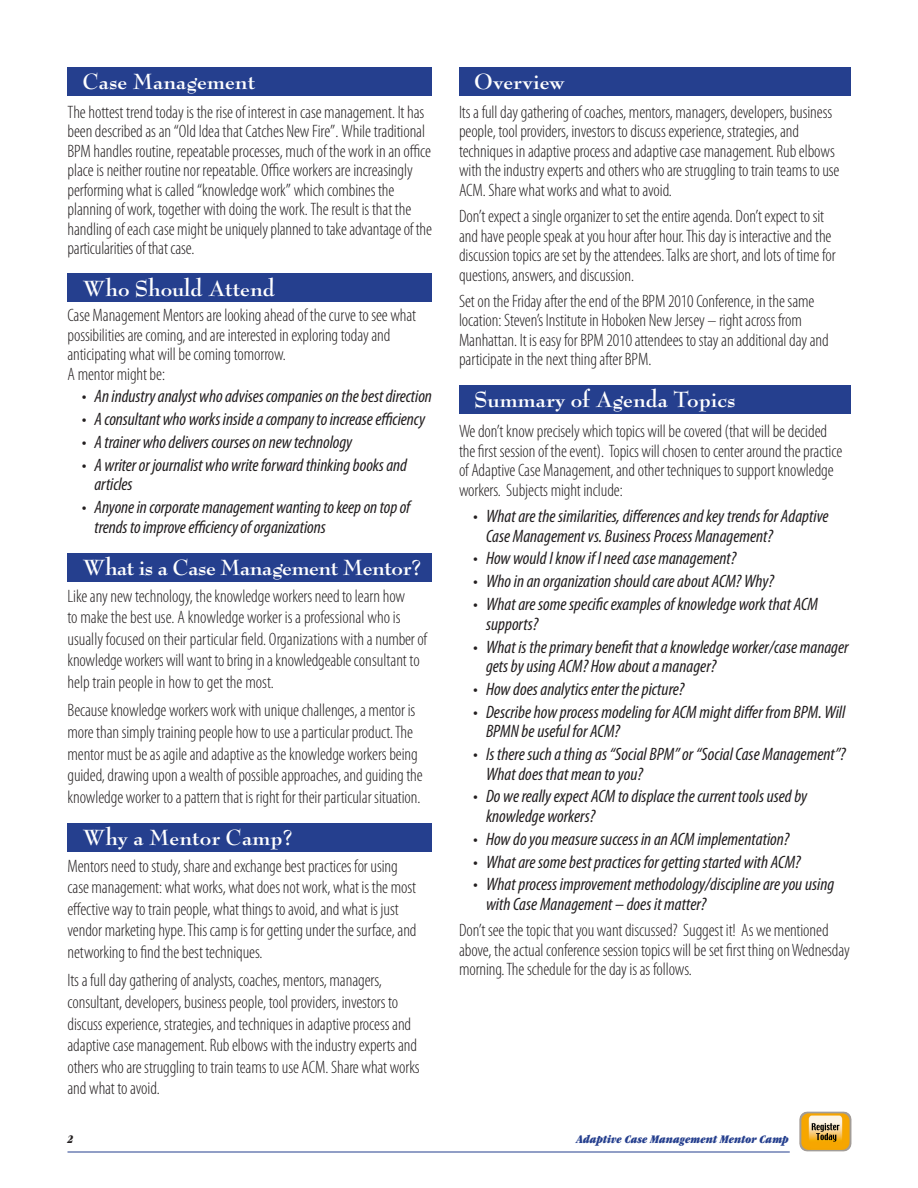
<style>
.page{position:relative;width:918px;height:1188px;background:#fff}
.page>*{position:absolute;margin:0;border:0;box-sizing:border-box;transform-origin:0 0}
.t1{font:700 24px "Bernhard Modern Std";color:#fff}
.t2{font:700 24px "Bernhard Modern Std";letter-spacing:-.02em;color:#fff}
.t3{font:300 condensed 18px/19.5px "Myriad Pro";letter-spacing:-.005em;color:#231f20}
.t4{font:italic condensed 18px/19.5px "Myriad Pro";color:#231f20}
.t5{font:italic ultra-condensed 12px "Garamond";color:#253f8e}
.t6{font:italic ultra-condensed 12px "Garamond";color:#231f20}
</style>
<div class="page">
<hr style="left:68px;top:1152px;width:722px;height:1px;background:#253f8e">
<div style="left:459px;top:386px;width:391px;height:28px;background:#253f8e"></div>
<div style="left:459px;top:68px;width:391px;height:28px;background:#253f8e"></div>
<img style="left:799px;top:1111px;width:53px;height:41px">
<img style="left:812px;top:1123px;width:27px;height:9px">
<div style="left:68px;top:273px;width:364px;height:29px;background:#253f8e"></div>
<div style="left:68px;top:68px;width:364px;height:28px;background:#253f8e"></div>
<div style="left:68px;top:824px;width:364px;height:28px;background:#253f8e"></div>
<div style="left:68px;top:554px;width:364px;height:28px;background:#253f8e"></div>
<p class="t1" style="left:82px;top:69px;width:174px">Case Management</p>
<p class="t3" style="left:68px;top:102px;width:366px">The hottest trend today is the rise of interest in case management. It has been described as an “Old Idea that Catches New Fire”. While traditional BPM handles routine, repeatable processes, much of the work in an office place is neither routine nor repeatable. Office workers are increasingly performing what is called “knowledge work” which combines the planning of work, together with doing the work. The result is that the handling of each case might be uniquely planned to take advantage of the particularities of that case.</p>
<p class="t1" style="left:82px;top:276px;width:194px">Who Should Attend</p>
<p class="t3" style="left:68px;top:306px;width:350px">Case Management Mentors are looking ahead of the curve to see what possibilities are coming, and are interested in exploring today and anticipating what will be coming tomorrow.<br>A mentor might be:</p>
<p class="t4" style="left:82px;top:386px;width:352px">• Anindustryanalystwhoadvisescompaniesonthebestdirection</p>
<p class="t4" style="left:82px;top:409px;width:345px">• A consultantwhoworksinsideacompanytoincreaseefficiency</p>
<p class="t4" style="left:82px;top:432px;width:272px">• A trainerwhodeliverscoursesonnewtechnology</p>
<p class="t4" style="left:94px;top:455px;width:314px;text-indent:-13px">• Awriteror journalistwhowriteforwardthinkingbooksand articles</p>
<p class="t4" style="left:94px;top:497px;width:317px;text-indent:-13px">• Anyoneincorporatemanagementwantingtokeepontopof trendstoimproveefficiencyoforganizations</p>
<p class="t2" style="left:82px;top:555px;width:340px">What is a Case Management Mentor?</p>
<p class="t3" style="left:68px;top:585px;width:361px;line-height:21.6px">Like any new technology, the knowledge workers need to learn how<br>to make the best use. A knowledge worker is a professional who is usually focused on their particular field. Organizations with a number of knowledge workers will want to bring in a knowledgeable consultant to help train people in how to get the most.</p>
<p class="t3" style="left:68px;top:700px;width:357px;line-height:21.6px">Because knowledge workers work with unique challenges, a mentor is more than simply training people how to use a particular product. The mentor must be as agile and adaptive as the knowledge workers being guided, drawing upon a wealth of possible approaches, and guiding the knowledge worker to a pattern that is right for their particular situation.</p>
<p class="t1" style="left:82px;top:825px;width:212px">Why a Mentor Camp?</p>
<p class="t3" style="left:68px;top:855px;width:351px;line-height:21.6px">Mentors need to study, share and exchange best practices for using case management: what works, what does not work, what is the most effective way to train people, what things to avoid, and what is just vendor marketing hype. This camp is for getting under the surface, and networking to find the best techniques.</p>
<p class="t3" style="left:68px;top:970px;width:354px;line-height:21.6px">Its a full day gathering of analysts, coaches, mentors, managers, consultant, developers, business people, tool providers, investors to discuss experience, strategies, and techniques in adaptive process and adaptive case management. Rub elbows with the industry experts and others who are struggling to train teams to use ACM. Share what works and what to avoid.</p>
<p class="t1" style="left:474px;top:69px;width:92px">Overview</p>
<p class="t3" style="left:459px;top:102px;width:382px">Its a full day gathering of coaches, mentors, managers, developers, business people, tool providers, investors to discuss experience, strategies, and techniques in adaptive process and adaptive case management. Rub elbows with the industry experts and others who are struggling to train teams to use ACM. Share what works and what to avoid.</p>
<p class="t3" style="left:459px;top:207px;width:378px">Don’t expect a single organizer to set the entire agenda. Don’t expect to sit and have people speak at you hour after hour. This day is interactive and the discussion topics are set by the attendees. Talks are short, and lots of time for questions, answers, and discussion.</p>
<p class="t3" style="left:459px;top:291px;width:371px">Set on the Friday after the end of the BPM 2010 Conference, in the same location: Steven’s Institute in Hoboken New Jersey – right across from Manhattan. It is easy for BPM 2010 attendees to stay an additional day and participate in the next thing after BPM.</p>
<p class="t1" style="left:474px;top:387px;width:263px">Summary of Agenda Topics</p>
<p class="t3" style="left:459px;top:422px;width:385px">We don’t know precisely which topics will be covered (that will be decided the first session of the event). Topics will chosen to center around the practice of Adaptive Case Management, and other techniques to support knowledge workers. Subjects might include:</p>
<p class="t4" style="left:486px;top:506px;width:344px;text-indent:-13px">• Whatarethesimilarities,differencesandkeytrends for Adaptive<br>Case Managementvs. BusinessProcess Management?</p>
<p class="t4" style="left:473px;top:549px;width:265px">• How wouldIknow if Ineedcasemanagement?</p>
<p class="t4" style="left:473px;top:571px;width:302px">• Whoinanorganizationshouldcareabout ACM?Why?</p>
<p class="t4" style="left:486px;top:594px;width:334px;text-indent:-13px">• Whataresomespecificexamplesofknowledge workthat ACM supports?</p>
<p class="t4" style="left:486px;top:637px;width:364px;text-indent:-13px">• What is theprimarybenefit thataknowledge worker/casemanager getsbyusing ACM? How aboutamanager?</p>
<p class="t4" style="left:473px;top:679px;width:213px">• How doesanalyticsenter thepicture?</p>
<p class="t4" style="left:486px;top:702px;width:361px;text-indent:-13px">• Describehow processmodelingfor ACMmightdiffer fromBPM.Will<br>BPMN beuseful for ACM?</p>
<p class="t4" style="left:486px;top:744px;width:361px;text-indent:-13px">• Is theresuchathingas “Social BPM”or “SocialCase Management”?<br>Whatdoes thatmeantoyou?</p>
<p class="t4" style="left:486px;top:787px;width:323px;text-indent:-13px">• Do wereallyexpect ACM todisplacethecurrent toolsusedby knowledge workers?</p>
<p class="t4" style="left:473px;top:829px;width:318px">• How doyoumeasuresuccess inan ACM implementation?</p>
<p class="t4" style="left:473px;top:852px;width:329px">• Whataresomebestpractices forgettingstarted with ACM?</p>
<p class="t4" style="left:486px;top:875px;width:350px;text-indent:-13px">• Whatprocess improvementmethodology/disciplineareyouusing withCase Management – does itmatter?</p>
<p class="t3" style="left:459px;top:921px;width:392px">Don’t see the topic that you want discussed? Suggest it! As we mentioned above, the actual conference session topics will be set first thing on Wednesday morning. The schedule for the day is as follows.</p>
<p class="t6" style="left:68px;top:1133px;width:7px">2</p>
<p class="t5" style="left:576px;top:1133px;width:214px">Adaptive Case Management Mentor Camp</p>
</div>
